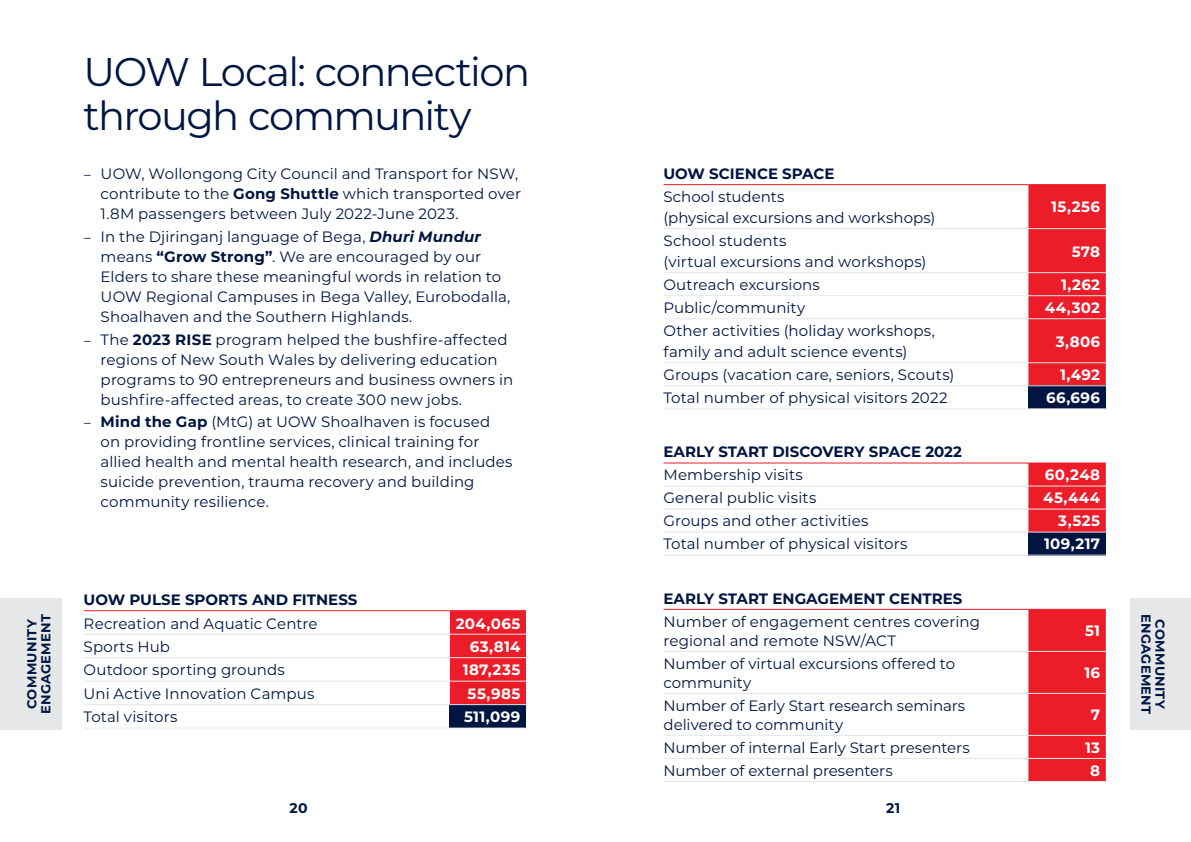
<style>
.page{position:relative;width:1191px;height:842px;background:#fff}
.page>*{position:absolute;margin:0;border:0;box-sizing:border-box;transform-origin:0 0}
.t1{font:40px/44px "Montserrat";letter-spacing:-.04em;color:#001541}
.t2{font:15px/20px "Montserrat";letter-spacing:.005em;color:#001541}
.t3{font:700 15px "Montserrat";letter-spacing:.025em;color:#fff}
.t4{font:700 15px "Montserrat";color:#001541}
.t5{font:700 14px "Montserrat";color:#001541}
.t6{font:700 13px/14px "Montserrat";letter-spacing:.025em;color:#001541;text-align:center}
.s1{font-family:"Chronicle Text G1"}
.s2{font-weight:700}
.s3{font-weight:700;font-style:italic}
</style>
<div class="page">
<div style="left:1130px;top:598px;width:61px;height:132px;background:#e6e7e8"></div>
<div style="left:450px;top:611px;width:76px;height:93px;background:#ed1c29"></div>
<div style="left:450px;top:705px;width:76px;height:23px;background:#001541"></div>
<hr style="left:84px;top:634px;width:366px;height:1px;background:#e6e7e8">
<hr style="left:84px;top:657px;width:366px;height:1px;background:#e6e7e8">
<hr style="left:84px;top:681px;width:366px;height:1px;background:#e6e7e8">
<hr style="left:84px;top:704px;width:366px;height:1px;background:#e6e7e8">
<hr style="left:84px;top:728px;width:366px;height:1px;background:#e6e7e8">
<hr style="left:450px;top:634px;width:76px;height:1px;background:#e6e7e8">
<hr style="left:450px;top:657px;width:76px;height:1px;background:#e6e7e8">
<hr style="left:450px;top:681px;width:76px;height:1px;background:#e6e7e8">
<hr style="left:450px;top:704px;width:76px;height:1px;background:#e6e7e8">
<hr style="left:450px;top:728px;width:76px;height:1px;background:#e6e7e8">
<hr style="left:84px;top:610px;width:366px;height:1px;background:#ed1c29">
<hr style="left:450px;top:610px;width:76px;height:1px;background:#ed1c29">
<div style="left:0;top:598px;width:62px;height:132px;background:#e6e7e8"></div>
<div style="left:1028px;top:185px;width:77px;height:200px;background:#ed1c29"></div>
<div style="left:1028px;top:386px;width:77px;height:23px;background:#001541"></div>
<hr style="left:663px;top:228px;width:365px;height:1px;background:#e6e7e8">
<hr style="left:663px;top:272px;width:365px;height:1px;background:#e6e7e8">
<hr style="left:663px;top:295px;width:365px;height:1px;background:#e6e7e8">
<hr style="left:663px;top:318px;width:365px;height:1px;background:#e6e7e8">
<hr style="left:663px;top:362px;width:365px;height:1px;background:#e6e7e8">
<hr style="left:663px;top:385px;width:365px;height:1px;background:#e6e7e8">
<hr style="left:663px;top:408px;width:365px;height:1px;background:#e6e7e8">
<hr style="left:1028px;top:228px;width:77px;height:1px;background:#e6e7e8">
<hr style="left:1028px;top:272px;width:77px;height:1px;background:#e6e7e8">
<hr style="left:1028px;top:295px;width:77px;height:1px;background:#e6e7e8">
<hr style="left:1028px;top:318px;width:77px;height:1px;background:#e6e7e8">
<hr style="left:1028px;top:362px;width:77px;height:1px;background:#e6e7e8">
<hr style="left:1028px;top:385px;width:77px;height:1px;background:#e6e7e8">
<hr style="left:1028px;top:408px;width:77px;height:1px;background:#e6e7e8">
<hr style="left:663px;top:184px;width:365px;height:1px;background:#ed1c29">
<hr style="left:1028px;top:184px;width:77px;height:1px;background:#ed1c29">
<div style="left:1028px;top:463px;width:77px;height:69px;background:#ed1c29"></div>
<div style="left:1028px;top:532px;width:77px;height:23px;background:#001541"></div>
<hr style="left:663px;top:532px;width:365px;height:1px;background:#e6e7e8">
<hr style="left:1028px;top:532px;width:77px;height:1px;background:#e6e7e8">
<hr style="left:663px;top:555px;width:365px;height:1px;background:#e6e7e8">
<hr style="left:663px;top:485px;width:365px;height:1px;background:#e6e7e8">
<hr style="left:663px;top:509px;width:365px;height:1px;background:#e6e7e8">
<hr style="left:1028px;top:555px;width:77px;height:1px;background:#e6e7e8">
<hr style="left:1028px;top:485px;width:77px;height:1px;background:#e6e7e8">
<hr style="left:1028px;top:509px;width:77px;height:1px;background:#e6e7e8">
<hr style="left:663px;top:462px;width:365px;height:1px;background:#ed1c29">
<hr style="left:1028px;top:462px;width:77px;height:1px;background:#ed1c29">
<div style="left:1028px;top:610px;width:77px;height:171px;background:#ed1c29"></div>
<hr style="left:663px;top:651px;width:365px;height:1px;background:#e6e7e8">
<hr style="left:663px;top:693px;width:365px;height:1px;background:#e6e7e8">
<hr style="left:663px;top:735px;width:365px;height:1px;background:#e6e7e8">
<hr style="left:663px;top:758px;width:365px;height:1px;background:#e6e7e8">
<hr style="left:663px;top:781px;width:365px;height:1px;background:#e6e7e8">
<hr style="left:1028px;top:651px;width:77px;height:1px;background:#e6e7e8">
<hr style="left:1028px;top:693px;width:77px;height:1px;background:#e6e7e8">
<hr style="left:1028px;top:735px;width:77px;height:1px;background:#e6e7e8">
<hr style="left:1028px;top:758px;width:77px;height:1px;background:#e6e7e8">
<hr style="left:1028px;top:781px;width:77px;height:1px;background:#e6e7e8">
<hr style="left:663px;top:609px;width:365px;height:1px;background:#ed1c29">
<hr style="left:1028px;top:609px;width:77px;height:1px;background:#ed1c29">
<h1 class="t1" style="left:84px;top:48px;width:448px">UOW Local: connection through community</h1>
<p class="t2" style="left:101px;top:163px;width:422px;text-indent:-17px"><span class="s1">–</span> UOW, Wollongong City Council and Transport for NSW, contribute to the <span class="s2">Gong Shuttle</span> which transported over<br>1.8M passengers between July 2022-June 2023.</p>
<p class="t2" style="left:101px;top:226px;width:411px;text-indent:-17px"><span class="s1">–</span> In the Djiringanj language of Bega, <span class="s3">Dhuri Mundur </span>means <span class="s2">“Grow Strong”</span>. We are encouraged by our Elders to share these meaningful words in relation to UOW Regional Campuses in Bega Valley, Eurobodalla, Shoalhaven and the Southern Highlands.</p>
<p class="t2" style="left:101px;top:329px;width:414px;text-indent:-17px"><span class="s1">–</span> The <span class="s2">2023 RISE</span> program helped the bushfire-affected regions of New South Wales by delivering education programs to 90 entrepreneurs and business owners in bushfire-affected areas, to create 300 new jobs.</p>
<p class="t2" style="left:101px;top:412px;width:413px;text-indent:-17px"><span class="s1">–</span> <span class="s2">Mind the Gap</span> (MtG) at UOW Shoalhaven is focused on providing frontline services, clinical training for allied health and mental health research, and includes suicide prevention, trauma recovery and building community resilience.</p>
<p class="t6" style="left:24px;top:714px;width:102px;rotate:-90deg">COMMUNITY<br>ENGAGEMENT</p>
<p class="t4" style="left:84px;top:589px;width:275px">UOW PULSE SPORTS AND FITNESS</p>
<p class="t2" style="left:84px;top:613px;width:235px">Recreation and Aquatic Centre</p>
<p class="t3" style="left:456px;top:612px;width:66px">204,065</p>
<p class="t2" style="left:84px;top:636px;width:88px">Sports Hub</p>
<p class="t3" style="left:470px;top:636px;width:52px">63,814</p>
<p class="t2" style="left:84px;top:660px;width:203px">Outdoor sporting grounds</p>
<p class="t3" style="left:463px;top:659px;width:59px">187,235</p>
<p class="t2" style="left:84px;top:683px;width:232px">Uni Active Innovation Campus</p>
<p class="t3" style="left:467px;top:683px;width:54px">55,985</p>
<p class="t2" style="left:84px;top:706px;width:95px">Total visitors</p>
<p class="t3" style="left:464px;top:706px;width:58px">511,099</p>
<p class="t5" style="left:289px;top:798px;width:20px">20</p>
<p class="t4" style="left:663px;top:163px;width:173px">UOW SCIENCE SPACE</p>
<p class="t2" style="left:663px;top:186px;width:273px;line-height:21px">School students<br>(physical excursions and workshops)</p>
<p class="t3" style="left:1051px;top:196px;width:50px">15,256</p>
<p class="t2" style="left:663px;top:230px;width:264px;line-height:21px">School students<br>(virtual excursions and workshops)</p>
<p class="t3" style="left:1071px;top:240px;width:30px">578</p>
<p class="t2" style="left:663px;top:274px;width:158px">Outreach excursions</p>
<p class="t3" style="left:1061px;top:274px;width:41px">1,262</p>
<p class="t2" style="left:663px;top:297px;width:143px">Public/community</p>
<p class="t3" style="left:1044px;top:297px;width:57px">44,302</p>
<p class="t2" style="left:663px;top:320px;width:273px;line-height:21px">Other activities (holiday workshops, family and adult science events)</p>
<p class="t3" style="left:1055px;top:330px;width:46px">3,806</p>
<p class="t2" style="left:663px;top:364px;width:292px">Groups (vacation care, seniors, Scouts)</p>
<p class="t3" style="left:1060px;top:364px;width:42px">1,492</p>
<p class="t2" style="left:663px;top:387px;width:285px">Total number of physical visitors 2022</p>
<p class="t3" style="left:1046px;top:387px;width:56px">66,696</p>
<p class="t4" style="left:663px;top:441px;width:300px">EARLY START DISCOVERY SPACE 2022</p>
<p class="t2" style="left:663px;top:464px;width:141px">Membership visits</p>
<p class="t3" style="left:1045px;top:464px;width:57px">60,248</p>
<p class="t2" style="left:663px;top:487px;width:154px">General public visits</p>
<p class="t3" style="left:1043px;top:487px;width:58px">45,444</p>
<p class="t2" style="left:663px;top:511px;width:206px">Groups and other activities</p>
<p class="t3" style="left:1058px;top:510px;width:43px">3,525</p>
<p class="t2" style="left:663px;top:534px;width:245px">Total number of physical visitors</p>
<p class="t3" style="left:1044px;top:533px;width:58px">109,217</p>
<p class="t4" style="left:663px;top:587px;width:300px">EARLY START ENGAGEMENT CENTRES</p>
<p class="t2" style="left:663px;top:611px;width:318px;line-height:19px">Number of engagement centres covering regional and remote NSW/ACT</p>
<p class="t3" style="left:1085px;top:620px;width:17px">51</p>
<p class="t2" style="left:663px;top:653px;width:293px;line-height:19px">Number of virtual excursions offered to community</p>
<p class="t3" style="left:1084px;top:662px;width:17px">16</p>
<p class="t2" style="left:663px;top:695px;width:303px;line-height:19px">Number of Early Start research seminars delivered to community</p>
<p class="t3" style="left:1090px;top:704px;width:11px">7</p>
<p class="t2" style="left:663px;top:737px;width:308px">Number of internal Early Start presenters</p>
<p class="t3" style="left:1085px;top:737px;width:17px">13</p>
<p class="t2" style="left:663px;top:760px;width:231px">Number of external presenters</p>
<p class="t3" style="left:1090px;top:760px;width:11px">8</p>
<p class="t5" style="left:886px;top:798px;width:16px">21</p>
<p class="t6" style="left:1167px;top:614px;width:102px;rotate:90deg">COMMUNITY<br>ENGAGEMENT</p>
</div>
